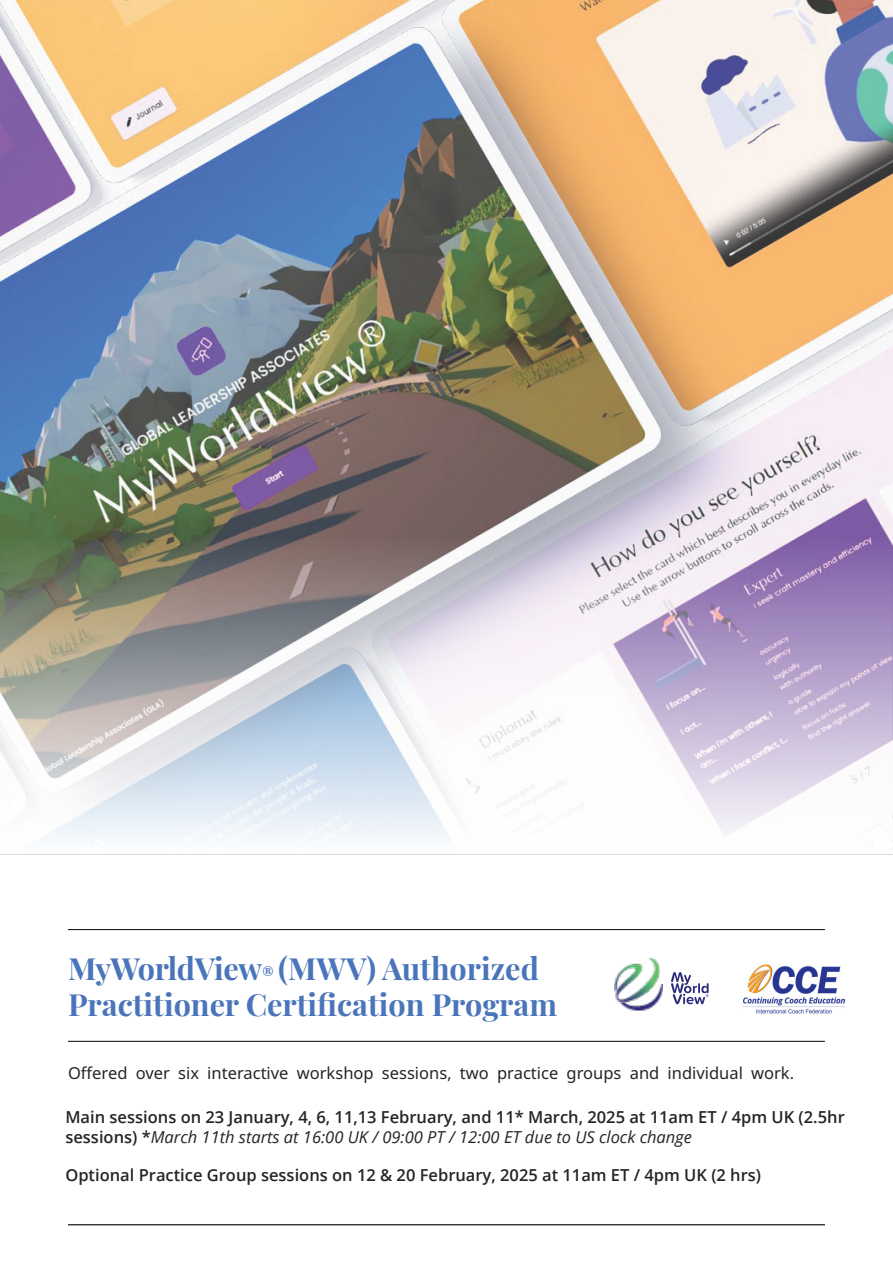
<style>
.page{position:relative;width:893px;height:1263px;background:#fff}
.page>*{position:absolute;margin:0;border:0;box-sizing:border-box;transform-origin:0 0}
.t1{font:700 30.6px/36.8px "Playfair Display";color:#4a75bb}
.t2{font:600 16.5px/19.8px "Open Sans";color:#262524}
.t3{font:16.5px "Noto Sans Sinhala";color:#262524}
.s1{font-size:17.85px}
.s2{font-weight:400;font-style:italic}
</style>
<div class="page">
<hr style="left:68px;top:929px;width:757px;height:1px;background:#000">
<hr style="left:68px;top:1041px;width:757px;height:1px;background:#000">
<svg style="left:671px;top:972px;width:38px;height:32px"></svg>
<img style="left:620px;top:985px;width:42px;height:26px">
<img style="left:614px;top:958px;width:45px;height:46px">
<hr style="left:68px;top:1224px;width:757px;height:1px;background:#000">
<img style="left:0;top:0;width:893px;height:535px">
<img style="left:0;top:535px;width:893px;height:320px">
<img style="left:743px;top:964px;width:102px;height:50px">
<h1 class="t1" style="left:68px;top:947px;width:491px">MyWorldView<span class="s1">®</span> (MWV) Authorized<br>Practitioner Certification Program</h1>
<p class="t3" style="left:68px;top:1063px;width:728px">Offered over six interactive workshop sessions, two practice groups and individual work.</p>
<p class="t2" style="left:65px;top:1106px;width:781px">Main sessions on 23 January, 4, 6, 11,13 February, and 11* March, 2025 at 11am ET / 4pm UK (2.5hr sessions) *<span class="s2">March 11th starts at 16:00 UK / 09:00 PT / 12:00 ET due to US clock change</span></p>
<p class="t2" style="left:65px;top:1165px;width:697px">Optional Practice Group sessions on 12 &amp; 20 February, 2025 at 11am ET / 4pm UK (2 hrs)</p>
</div>
